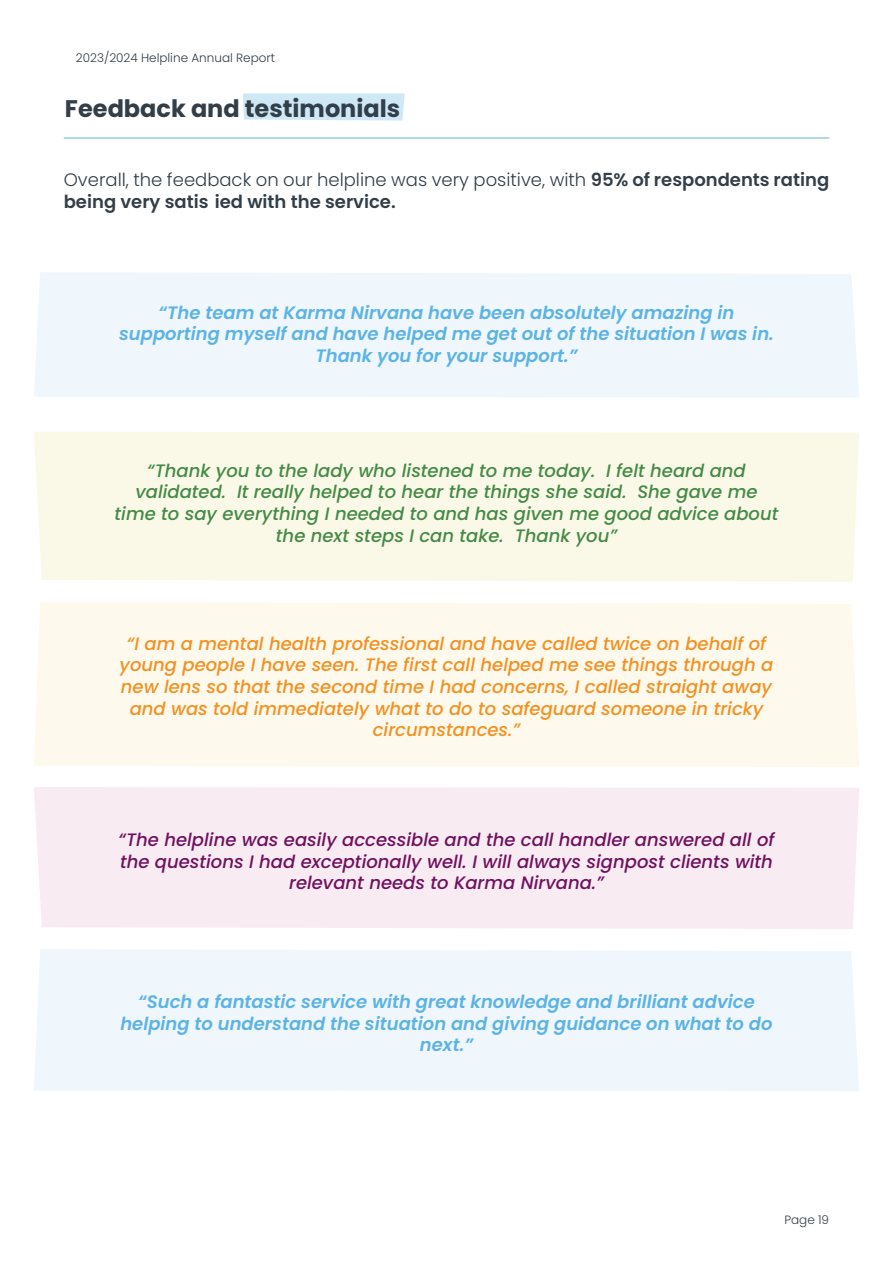
<style>
.page{position:relative;width:893px;height:1263px;background:#fff}
.page>*{position:absolute;margin:0;border:0;box-sizing:border-box;transform-origin:0 0}
.t1{font:700 24px "Poppins";color:#323e48}
.t2{font:italic 600 18px/21.6px "Poppins";color:#5db3e4;text-align:center}
.t3{font:italic 500 18px/21.6px "Poppins";color:#f29121;text-align:center}
.t4{font:italic 500 18px/21.6px "Poppins";color:#458a47;text-align:center}
.t5{font:italic 500 18px/21.6px "Poppins";color:#70115f;text-align:center}
.t6{font:600 18px/22.5px "Poppins";color:#323e48}
.t7{font:300 12px "Poppins";color:#313d47}
.t8{font:300 12px "Poppins";color:#323e48}
.s1{font-weight:300}
</style>
<div class="page">
<div style="left:34px;top:272px;width:825px;height:125px;background:#eff7fc"></div>
<div style="left:34px;top:432px;width:825px;height:150px;background:#faf9e8"></div>
<div style="left:34px;top:602px;width:825px;height:165px;background:#fef9ed"></div>
<div style="left:34px;top:787px;width:825px;height:142px;background:#f8ecf2"></div>
<div style="left:34px;top:949px;width:825px;height:142px;background:#eff7fc"></div>
<svg style="left:243px;top:93px;width:162px;height:28px;background:#d1e9f6"></svg>
<hr style="left:64px;top:138px;width:765px;height:1px;background:#5db3e4">
<p class="t7" style="left:76px;top:51px;width:201px">2023/2024 Helpline Annual Report</p>
<h1 class="t1" style="left:65px;top:94px;width:337px">Feedback and testimonials</h1>
<p class="t6" style="left:64px;top:168px;width:767px"><span class="s1">Overall, the feedback on our helpline was very positive, with</span> 95% of respondents rating being very satis ied with the service.</p>
<p class="t2" style="left:119px;top:302px;width:656px">“The team at Karma Nirvana have been absolutely amazing in supporting myself and have helped me get out of the situation I was in.<br>Thank you for your support.”</p>
<p class="t4" style="left:115px;top:460px;width:665px">“Thank you to the lady who listened to me today. I felt heard and validated. It really helped to hear the things she said. She gave me time to say everything I needed to and has given me good advice about the next steps I can take. Thank you”</p>
<p class="t3" style="left:120px;top:633px;width:655px">“I am a mental health professional and have called twice on behalf of young people I have seen. The first call helped me see things through a new lens so that the second time I had concerns, I called straight away and was told immediately what to do to safeguard someone in tricky circumstances.”</p>
<p class="t5" style="left:118px;top:829px;width:657px">“The helpline was easily accessible and the call handler answered all of the questions I had exceptionally well. I will always signpost clients with relevant needs to Karma Nirvana.”</p>
<p class="t2" style="left:120px;top:991px;width:654px">“Such a fantastic service with great knowledge and brilliant advice helping to understand the situation and giving guidance on what to do next.”</p>
<p class="t8" style="left:784px;top:1213px;width:46px">Page 19</p>
</div>
